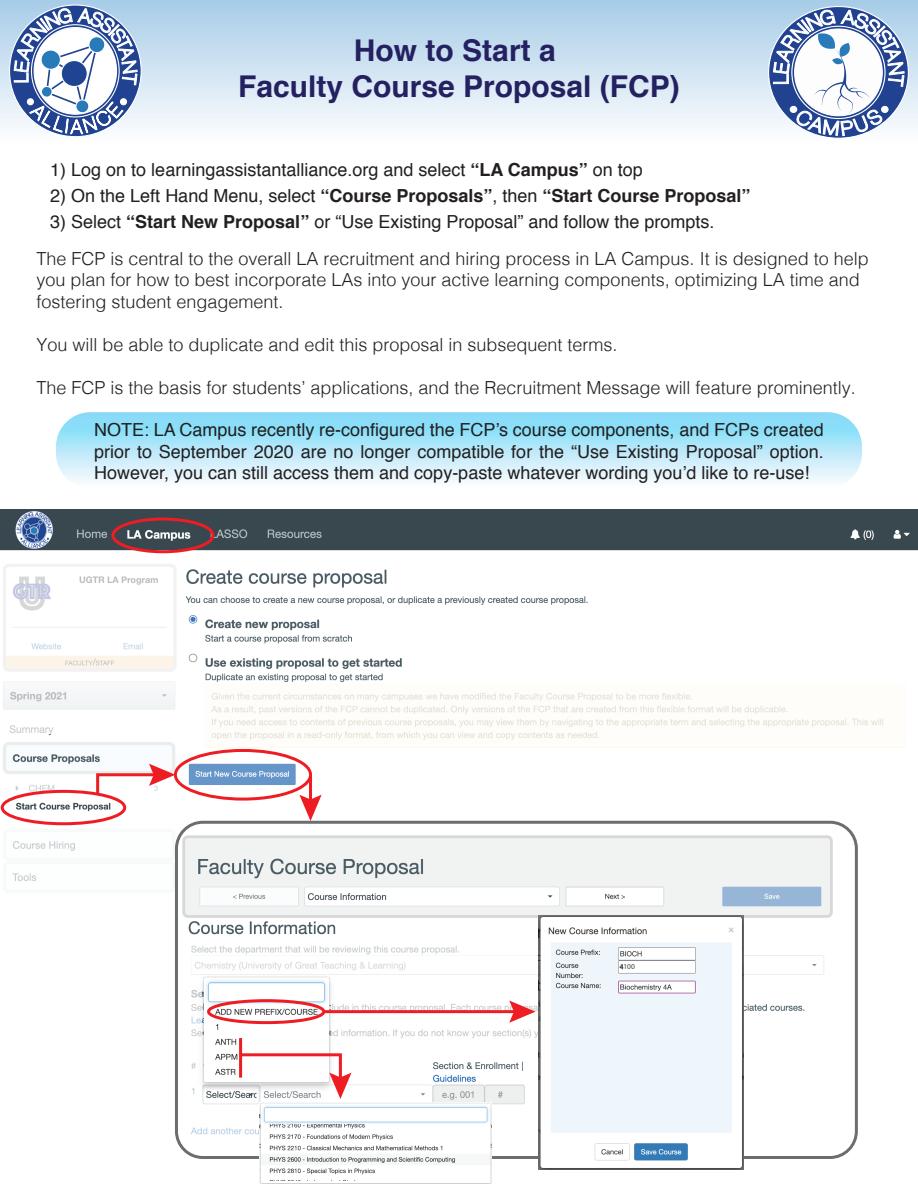
<style>
.page{position:relative;width:918px;height:1188px;background:#fff}
.page>*{position:absolute;margin:0;border:0;box-sizing:border-box;transform-origin:0 0}
.t1{font:700 30px/36px "Helvetica";color:#252161;text-align:center}
.t2{font:300 18px/36.8px "Helvetica";color:#231f20}
.t3{font:18px/21.6px "Helvetica";color:#231f20;text-align:justify}
.t4{font:700 18px "Helvetica";color:#231f20}
.t5{font:7.5px "Myriad Pro";color:#3e3e3f}
.s1{font-weight:700}
.s2{font-weight:400}
</style>
<div class="page">
<div style="left:56px;top:412px;width:806px;height:76px;background:linear-gradient(to bottom,#75d7f6,#fbfbfe);border-radius:35px"></div>
<div style="left:0;top:0;width:918px;height:144px;background:linear-gradient(to bottom,#a7cce7,#fefefe)"></div>
<svg style="left:768px;top:6px;width:141px;height:133px"></svg>
<svg style="left:9px;top:4px;width:133px;height:133px"></svg>
<img style="left:0;top:509px;width:918px;height:333px">
<img style="left:181px;top:829px;width:657px;height:310px">
<div style="left:198px;top:683px;width:712px;height:63px;background:#fff"></div>
<div style="left:0;top:822px;width:180px;height:84px;background:#fff"></div>
<svg style="left:2px;top:561px;width:175px;height:173px"></svg>
<div style="left:175px;top:821px;width:683px;height:338px;border:3px solid #6c6d70;border-radius:26px"></div>
<div style="left:111px;top:518px;width:103px;height:35px;border:3px solid #ee1d23;border-radius:50%"></div>
<svg style="left:5px;top:778px;width:90px;height:21px"></svg>
<div style="left:1px;top:790px;width:125px;height:35px;border:3px solid #ee1d23;border-radius:50%"></div>
<svg style="left:95px;top:747px;width:227px;height:74px"></svg>
<div style="left:330px;top:1000px;width:208px;height:55px;background:#fff"></div>
<div style="left:181px;top:978px;width:21px;height:128px;background:#fff"></div>
<svg style="left:189px;top:938px;width:347px;height:35px"></svg>
<div style="left:187px;top:1110px;width:208px;height:32px;background:#fff"></div>
<img style="left:202px;top:976px;width:128px;height:108px">
<div style="left:207px;top:999px;width:118px;height:25px;border:3px solid #ee1d23;border-radius:50%"></div>
<img style="left:260px;top:1103px;width:232px;height:81px">
<hr style="left:324px;top:1010px;width:194px;height:3px;background:#ee1d23">
<svg style="left:509px;top:1001px;width:27px;height:22px"></svg>
<img style="left:538px;top:915px;width:205px;height:255px">
<hr style="left:239px;top:1038px;width:3px;height:40px;background:#ee1d23">
<svg style="left:238px;top:1052px;width:114px;height:47px"></svg>
<h1 class="t1" style="left:238px;top:33px;width:443px">How to Start a<br>Faculty Course Proposal (FCP)</h1>
<p class="t3" style="left:50px;top:160px;width:594px">1) Log on to learningassistantalliance.org and select <span class="s1">“LA Campus”</span> on top</p>
<p class="t4" style="left:50px;top:181px;width:702px"><span class="s2">2) On the Left Hand Menu, select</span> “Course Proposals”<span class="s2">, then</span> “Start Course Proposal”</p>
<p class="t2" style="left:36px;top:202px;width:834px;text-indent:14px"><span class="s2">3) Select</span> <span class="s1">“Start New Proposal”</span> <span class="s2">or “Use Existing Proposal” and follow the prompts.<br></span>The FCP is central to the overall LA recruitment and hiring process in LA Campus. It is designed to help</p>
<p class="t2" style="left:36px;top:268px;width:825px;line-height:21.6px">you plan for how to best incorporate LAs into your active learning components, optimizing LA time and fostering student engagement.</p>
<p class="t2" style="left:36px;top:325px;width:583px">You will be able to duplicate and edit this proposal in subsequent terms.</p>
<p class="t2" style="left:36px;top:368px;width:821px">The FCP is the basis for students’ applications, and the Recruitment Message will feature prominently.</p>
<p class="t3" style="left:94px;top:420px;width:731px">NOTE: LA Campus recently re-configured the FCP’s course components, and FCPs created prior to September 2020 are no longer compatible for the “Use Existing Proposal” option.<br>However, you can still access them and copy-paste whatever wording you’d like to re-use!</p>
<p class="t5" style="left:620px;top:962px;width:17px">4100</p>
</div>
